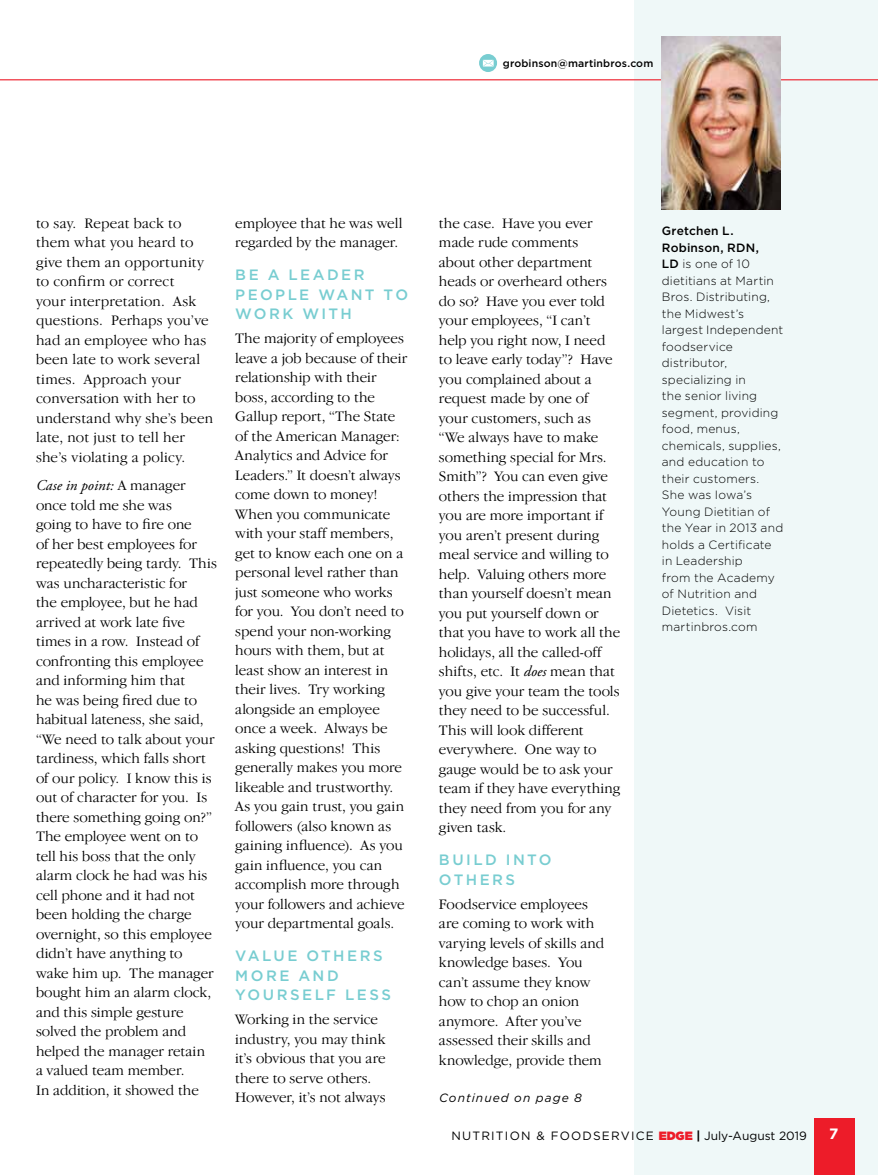
<style>
.page{position:relative;width:878px;height:1175px;background:#fff}
.page>*{position:absolute;margin:0;border:0;box-sizing:border-box;transform-origin:0 0}
.t1{font:300 15px/19.5px "Garamond IT Cby BT";color:#000}
.t2{font:500 15px/19.5px "Gotham";letter-spacing:.16em;color:#78cdd1}
.t3{font:italic 15px "Adobe Garamond Pro";letter-spacing:.005em;color:#000}
.t4{font:700 15px "Gotham";color:#fff}
.t5{font:300 12px/16.5px "Gotham";letter-spacing:.015em;color:#000}
.t6{font:12px "Gotham";letter-spacing:.1em;color:#000}
.t7{font:italic 12px "Gotham";letter-spacing:.09em;color:#000}
.t8{font:500 10.5px "Gotham";letter-spacing:.015em;color:#000}
.s1{font-family:"Garamond IT Cby BT";font-weight:300;font-style:normal}
.s2{font-family:"Adobe Garamond Pro";font-weight:400;font-style:italic}
.s3{font-weight:500}
.s4{font-weight:900;color:#ed1c29}
.s5{font-weight:700;font-style:italic}
</style>
<div class="page">
<div style="left:634px;top:0;width:244px;height:1174px;background:#eff8f8"></div>
<div style="left:814px;top:1118px;width:40px;height:56px;background:#ed1c29"></div>
<svg style="left:0;top:79px;width:878px;height:30px"></svg>
<svg style="left:479px;top:54px;width:18px;height:18px"></svg>
<svg style="left:483px;top:60px;width:10px;height:6px"></svg>
<img style="left:662px;top:36px;width:118px;height:173px">
<p class="t8" style="left:503px;top:57px;width:152px">grobinson@martinbros.com</p>
<p class="t1" style="left:36px;top:213px;width:179px">to say. Repeat back to them what you heard to give them an opportunity to confirm or correct<br>your interpretation. Ask questions. Perhaps you’ve had an employee who has been late to work several times. Approach your conversation with her to understand why she’s been late, not just to tell her she’s violating a policy.</p>
<p class="t3" style="left:36px;top:476px;width:151px">Case in point: <span class="s1">A manager</span></p>
<p class="t1" style="left:36px;top:495px;width:183px">once told me she was<br>going to have to fire one<br>of her best employees for repeatedly being tardy. This was uncharacteristic for<br>the employee, but he had arrived at work late five times in a row. Instead of confronting this employee and informing him that<br>he was being fired due to habitual lateness, she said, “We need to talk about your tardiness, which falls short of our policy. I know this is out of character for you. Is there something going on?”<br>The employee went on to tell his boss that the only alarm clock he had was his cell phone and it had not been holding the charge overnight, so this employee didn’t have anything to wake him up. The manager bought him an alarm clock, and this simple gesture solved the problem and helped the manager retain<br>a valued team member.<br>In addition, it showed the</p>
<p class="t1" style="left:235px;top:213px;width:169px">employee that he was well regarded by the manager.</p>
<p class="t2" style="left:235px;top:265px;width:174px">BE A LEADER<br>PEOPLE WANT TO<br>WORK WITH</p>
<p class="t1" style="left:235px;top:328px;width:173px">The majority of employees leave a job because of their relationship with their boss, according to the<br>Gallup report, “The State of the American Manager:<br>Analytics and Advice for<br>Leaders.” It doesn’t always come down to money!<br>When you communicate with your staff members, get to know each one on a personal level rather than just someone who works for you. You don’t need to spend your non-working hours with them, but at least show an interest in their lives. Try working alongside an employee once a week. Always be asking questions! This generally makes you more likeable and trustworthy.<br>As you gain trust, you gain followers (also known as gaining influence). As you gain influence, you can accomplish more through your followers and achieve your departmental goals.</p>
<p class="t2" style="left:235px;top:946px;width:157px">VALUE OTHERS<br>MORE AND<br>YOURSELF LESS</p>
<p class="t1" style="left:235px;top:1009px;width:152px">Working in the service industry, you may think it’s obvious that you are there to serve others.<br>However, it’s not always</p>
<p class="t1" style="left:439px;top:213px;width:183px">the case. Have you ever made rude comments<br>about other department heads or overheard others do so? Have you ever told your employees, “I can’t help you right now, I need to leave early today”? Have you complained about a request made by one of your customers, such as “We always have to make something special for Mrs.<br>Smith”? You can even give others the impression that you are more important if you aren’t present during meal service and willing to help. Valuing others more than yourself doesn’t mean you put yourself down or that you have to work all the holidays, all the called-off shifts, etc. It <span class="s2">does</span> mean that you give your team the tools they need to be successful.<br>This will look different everywhere. One way to gauge would be to ask your team if they have everything they need from you for any given task.</p>
<p class="t2" style="left:439px;top:850px;width:114px">BUILD INTO<br>OTHERS</p>
<p class="t1" style="left:439px;top:894px;width:167px">Foodservice employees are coming to work with varying levels of skills and knowledge bases. You can’t assume they know how to chop an onion anymore. After you’ve assessed their skills and knowledge, provide them</p>
<p class="t7" style="left:439px;top:1091px;width:144px">Continued on page 8</p>
<p class="t5" style="left:662px;top:222px;width:123px"><span class="s3">Gretchen L.<br>Robinson, RDN,<br>LD</span> is one of 10 dietitians at Martin<br>Bros. Distributing, the Midwest’s largest Independent foodservice distributor, specializing in<br>the senior living segment, providing food, menus, chemicals, supplies, and education to their customers.<br>She was Iowa’s<br>Young Dietitian of the Year in 2013 and holds a Certificate in Leadership<br>from the Academy of Nutrition and<br>Dietetics. Visit martinbros.com</p>
<p class="t6" style="left:451px;top:1129px;width:357px">NUTRITION &amp; FOODSERVICE <span class="s4">EDGE</span> <span class="s5">|</span> July-August 2019</p>
<p class="t4" style="left:829px;top:1124px;width:11px">7</p>
</div>
